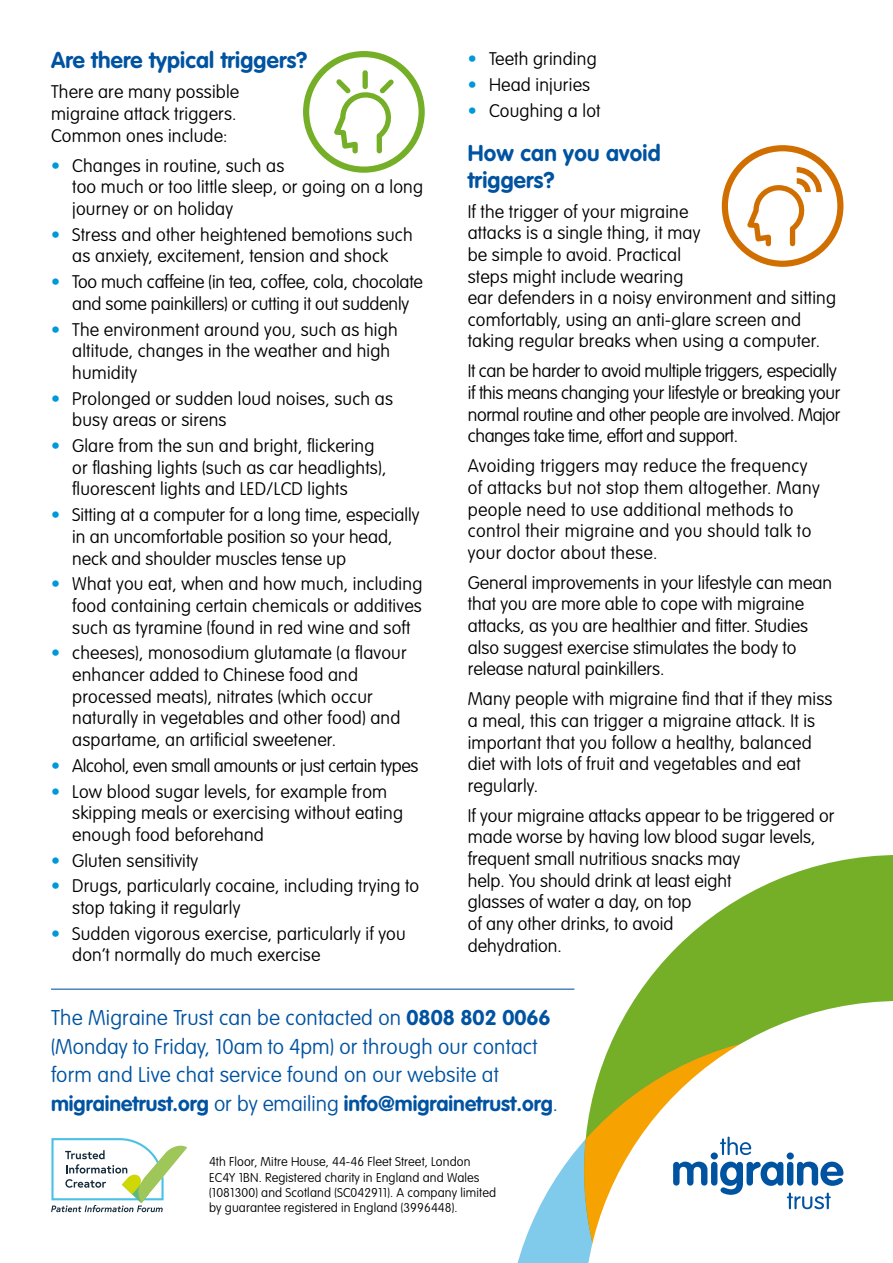
<style>
.page{position:relative;width:893px;height:1263px;background:#fff}
.page>*{position:absolute;margin:0;border:0;box-sizing:border-box;transform-origin:0 0}
.t1{font:700 22.5px/27px "VAG Rounded Std";letter-spacing:.01em;color:#0053a1}
.t2{font:100 21px/28.3px "VAG Rounded Std";letter-spacing:.01em;color:#0053a1}
.t3{font:100 18px/21.6px "VAG Rounded Std";letter-spacing:.01em;color:#000}
.t4{font:100 18px/21.6px "VAG Rounded Std";letter-spacing:-.02em;color:#000}
.t5{font:100 18px/21.6px "VAG Rounded Std";letter-spacing:-.01em;color:#000;text-align:center}
.t6{font:100 12.6px/15.1px "VAG Rounded Std";letter-spacing:.01em;color:#000}
.s1{font-weight:300;color:#0098d8}
.s2{font-weight:700}
</style>
<div class="page">
<svg style="left:633px;top:855px;width:260px;height:146px;fill:#74af27"></svg>
<svg style="left:517px;top:1141px;width:67px;height:122px;fill:#80cbeb"></svg>
<svg style="left:584px;top:1001px;width:309px;height:262px"></svg>
<svg style="left:673px;top:1136px;width:170px;height:73px"></svg>
<hr style="left:51px;top:988px;width:523px;height:2px;background:#0053a1">
<svg style="left:51px;top:1138px;width:136px;height:74px"></svg>
<div style="left:303px;top:51px;width:122px;height:122px;border:6px solid #74af27;border-radius:50%"></div>
<svg style="left:334px;top:70px;width:60px;height:83px"></svg>
<div style="left:722px;top:145px;width:121px;height:122px;border:6px solid #d06e00;border-radius:50%"></div>
<svg style="left:747px;top:167px;width:75px;height:79px"></svg>
<p class="t1" style="left:51px;top:48px;width:258px">Are there typical triggers?</p>
<p class="t3" style="left:51px;top:82px;width:190px">There are many possible migraine attack triggers.<br>Common ones include:</p>
<p class="t3" style="left:72px;top:155px;width:352px;text-indent:-21px"><span class="s1">•</span> Changes in routine, such as<br>too much or too little sleep, or going on a long journey or on holiday</p>
<p class="t3" style="left:51px;top:224px;width:363px;text-align:center"><span class="s1">•</span> Stress and other heightened bemotions such as anxiety, excitement, tension and shock</p>
<p class="t5" style="left:51px;top:272px;width:373px"><span class="s1">•</span> Too much caffeine (in tea, coffee, cola, chocolate and some painkillers) or cutting it out suddenly</p>
<p class="t3" style="left:72px;top:319px;width:327px;text-indent:-21px"><span class="s1">•</span> The environment around you, such as high altitude, changes in the weather and high humidity</p>
<p class="t3" style="left:72px;top:388px;width:322px;text-indent:-21px"><span class="s1">•</span> Prolonged or sudden loud noises, such as busy areas or sirens</p>
<p class="t3" style="left:72px;top:436px;width:316px;text-indent:-21px"><span class="s1">•</span> Glare from the sun and bright, flickering or flashing lights (such as car headlights), fluorescent lights and LED/LCD lights</p>
<p class="t3" style="left:72px;top:505px;width:349px;text-indent:-21px"><span class="s1">•</span> Sitting at a computer for a long time, especially in an uncomfortable position so your head, neck and shoulder muscles tense up</p>
<p class="t3" style="left:72px;top:574px;width:352px;text-align:justify;text-indent:-21px"><span class="s1">•</span> What you eat, when and how much, including food containing certain chemicals or additives such as tyramine (found in red wine and soft</p>
<p class="t3" style="left:72px;top:643px;width:336px;text-indent:-21px"><span class="s1">•</span> cheeses), monosodium glutamate (a flavour enhancer added to Chinese food and processed meats), nitrates (which occur naturally in vegetables and other food) and aspartame, an artificial sweetener.</p>
<p class="t4" style="left:51px;top:755px;width:369px"><span class="s1">•</span> Alcohol, even small amounts or just certain types</p>
<p class="t3" style="left:72px;top:781px;width:332px;text-indent:-21px"><span class="s1">•</span> Low blood sugar levels, for example from skipping meals or exercising without eating enough food beforehand</p>
<p class="t3" style="left:51px;top:850px;width:149px"><span class="s1">•</span> Gluten sensitivity</p>
<p class="t3" style="left:72px;top:876px;width:348px;text-indent:-21px"><span class="s1">•</span> Drugs, particularly cocaine, including trying to stop taking it regularly</p>
<p class="t3" style="left:72px;top:923px;width:335px;text-indent:-21px"><span class="s1">•</span> Sudden vigorous exercise, particularly if you don’t normally do much exercise</p>
<p class="t3" style="left:468px;top:48px;width:130px"><span class="s1">•</span> Teeth grinding</p>
<p class="t3" style="left:468px;top:74px;width:124px"><span class="s1">•</span> Head injuries</p>
<p class="t3" style="left:468px;top:100px;width:134px"><span class="s1">•</span> Coughing a lot</p>
<p class="t1" style="left:468px;top:140px;width:194px">How can you avoid triggers?</p>
<p class="t3" style="left:468px;top:201px;width:370px">If the trigger of your migraine<br>attacks is a single thing, it may<br>be simple to avoid. Practical<br>steps might include wearing<br>ear defenders in a noisy environment and sitting comfortably, using an anti-glare screen and taking regular breaks when using a computer.</p>
<p class="t4" style="left:468px;top:361px;width:374px">It can be harder to avoid multiple triggers, especially if this means changing your lifestyle or breaking your normal routine and other people are involved. Major changes take time, effort and support.</p>
<p class="t3" style="left:468px;top:456px;width:354px">Avoiding triggers may reduce the frequency of attacks but not stop them altogether. Many people need to use additional methods to control their migraine and you should talk to your doctor about these.</p>
<p class="t3" style="left:468px;top:572px;width:366px">General improvements in your lifestyle can mean that you are more able to cope with migraine attacks, as you are healthier and fitter. Studies also suggest exercise stimulates the body to release natural painkillers.</p>
<p class="t3" style="left:468px;top:689px;width:366px">Many people with migraine find that if they miss a meal, this can trigger a migraine attack. It is important that you follow a healthy, balanced diet with lots of fruit and vegetables and eat regularly.</p>
<p class="t3" style="left:468px;top:805px;width:368px">If your migraine attacks appear to be triggered or made worse by having low blood sugar levels, frequent small nutritious snacks may<br>help. You should drink at least eight<br>glasses of water a day, on top<br>of any other drinks, to avoid<br>dehydration.</p>
<p class="t2" style="left:51px;top:1005px;width:508px">The Migraine Trust can be contacted on <span class="s2">0808 802 0066 </span>(Monday to Friday, 10am to 4pm) or through our contact form and Live chat service found on our website at <span class="s2">migrainetrust.org</span> or by emailing <span class="s2">info@migrainetrust.org</span>.</p>
<p class="t6" style="left:209px;top:1155px;width:288px">4th Floor, Mitre House, 44-46 Fleet Street, London EC4Y 1BN. Registered charity in England and Wales (1081300) and Scotland (SC042911). A company limited by guarantee registered in England (3996448).</p>
</div>
